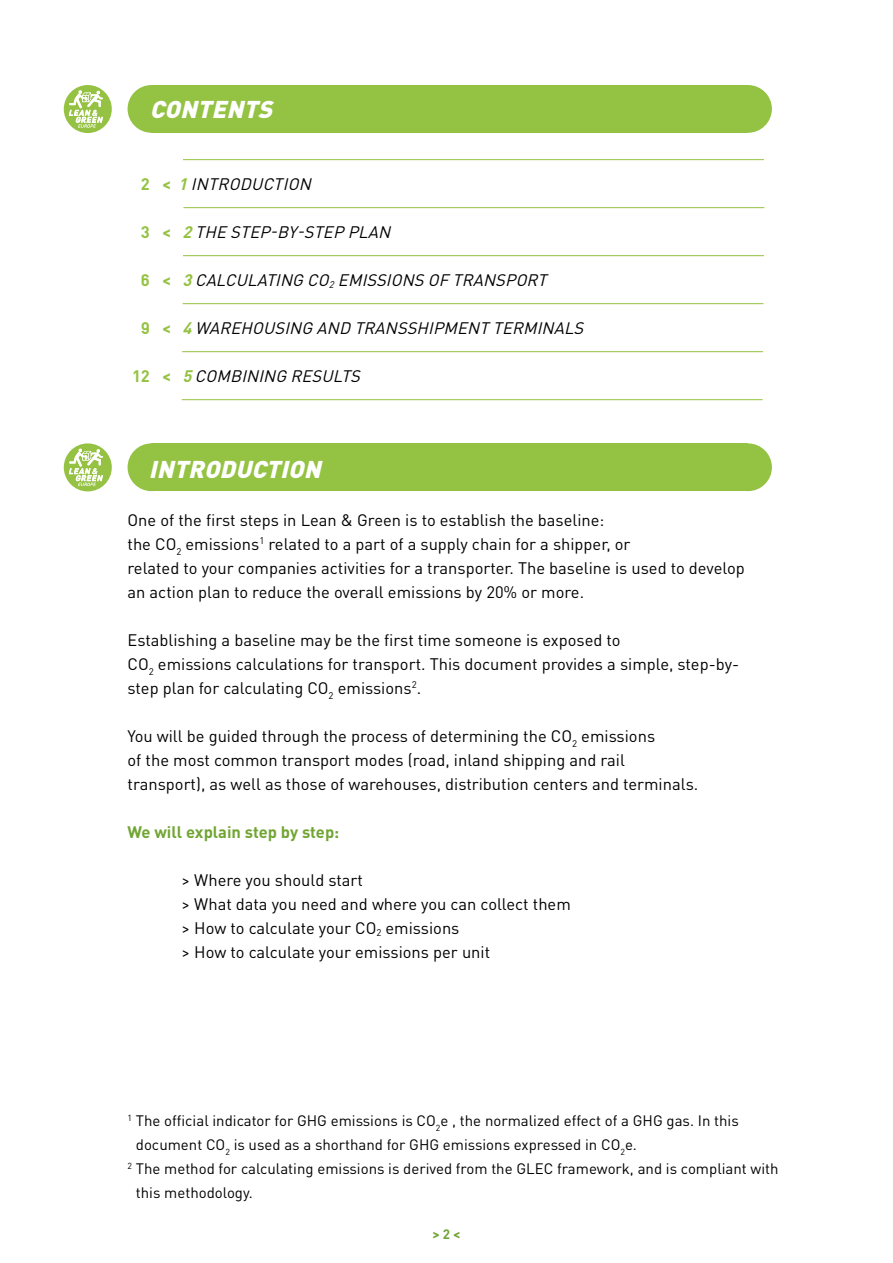
<style>
.page{position:relative;width:893px;height:1263px;background:#fff}
.page>*{position:absolute;margin:0;border:0;box-sizing:border-box;transform-origin:0 0}
.t1{font:italic 900 24px "DIN Pro";color:#fff}
.t2{font:16.5px/24px "DIN Pro";color:#000}
.t3{font:italic 16.5px "DIN Pro";color:#000}
.t4{font:700 16.5px "DIN Pro";color:#71a533}
.t5{font:15px "DIN Pro";color:#000}
.t6{font:700 13.5px "DIN Pro";color:#71a533}
.s1{font-weight:700;font-style:normal;color:#94c242}
.s2{font-weight:700;color:#94c242}
</style>
<div class="page">
<div style="left:151px;top:443px;width:597px;height:48px;background:#94c242"></div>
<div style="left:128px;top:443px;width:47px;height:48px;background:#94c242;border-radius:50%"></div>
<div style="left:724px;top:443px;width:48px;height:48px;background:#94c242;border-radius:50%"></div>
<div style="left:151px;top:85px;width:597px;height:48px;background:#94c242"></div>
<div style="left:128px;top:85px;width:47px;height:48px;background:#94c242;border-radius:50%"></div>
<div style="left:724px;top:85px;width:48px;height:48px;background:#94c242;border-radius:50%"></div>
<svg style="left:64px;top:443px;width:48px;height:48px"></svg>
<hr style="left:183px;top:207px;width:581px;height:1px;background:#94c242">
<hr style="left:183px;top:159px;width:581px;height:1px;background:#94c242">
<hr style="left:183px;top:255px;width:581px;height:1px;background:#94c242">
<hr style="left:183px;top:303px;width:580px;height:1px;background:#94c242">
<hr style="left:182px;top:351px;width:581px;height:1px;background:#94c242">
<hr style="left:182px;top:399px;width:581px;height:1px;background:#94c242">
<svg style="left:64px;top:85px;width:48px;height:48px"></svg>
<h1 class="t1" style="left:150px;top:93px;width:131px">CONTENTS</h1>
<p class="t3" style="left:141px;top:173px;width:176px"><span class="s1">2 &lt;</span> <span class="s2">1</span> INTRODUCTION</p>
<p class="t3" style="left:141px;top:221px;width:255px"><span class="s1">3 &lt;</span> <span class="s2">2</span> THE STEP-BY-STEP PLAN</p>
<p class="t3" style="left:141px;top:269px;width:412px"><span class="s1">6 &lt;</span> <span class="s2">3</span> CALCULATING CO<sub>2</sub> EMISSIONS OF TRANSPORT</p>
<p class="t3" style="left:141px;top:317px;width:449px"><span class="s1">9 &lt;</span> <span class="s2">4</span> WAREHOUSING AND TRANSSHIPMENT TERMINALS</p>
<p class="t3" style="left:132px;top:365px;width:234px"><span class="s1">1 2 &lt;</span> <span class="s2">5</span>COMBINING RESULTS</p>
<h1 class="t1" style="left:149px;top:453px;width:180px">INTRODUCTION</h1>
<p class="t2" style="left:128px;top:507px;width:619px">One of the first steps in Lean &amp; Green is to establish the baseline:<br>the CO<sub>2</sub> emissions<sup>1</sup> related to a part of a supply chain for a shipper, or<br>related to your companies activities for a transporter. The baseline is used to develop an action plan to reduce the overall emissions by 20% or more.</p>
<p class="t2" style="left:128px;top:627px;width:613px">Establishing a baseline may be the first time someone is exposed to<br>CO<sub>2</sub> emissions calculations for transport. This document provides a simple, step-by&shy;step plan for calculating CO<sub>2</sub> emissions<sup>2</sup>.</p>
<p class="t2" style="left:128px;top:723px;width:572px">You will be guided through the process of determining the CO<sub>2</sub> emissions<br>of the most common transport modes (road, inland shipping and rail transport), as well as those of warehouses, distribution centers and terminals.</p>
<p class="t4" style="left:128px;top:821px;width:213px">We will explain step by step:</p>
<p class="t2" style="left:182px;top:867px;width:391px">&gt; Where you should start<br>&gt; What data you need and where you can collect them &gt; How to calculate your CO<sub>2</sub> emissions<br>&gt; How to calculate your emissions per unit</p>
<p class="t5" style="left:128px;top:1111px;width:613px"><sup>1</sup> The official indicator for GHG emissions is CO<sub>2</sub>e , the normalized effect of a GHG gas. In this</p>
<p class="t5" style="left:136px;top:1135px;width:503px">document CO<sub>2</sub> is used as a shorthand for GHG emissions expressed in CO<sub>2</sub>e.</p>
<p class="t5" style="left:128px;top:1159px;width:653px"><sup>2</sup> The method for calculating emissions is derived from the GLEC framework, and is compliant with</p>
<p class="t5" style="left:136px;top:1183px;width:118px">this methodology.</p>
<p class="t6" style="left:432px;top:1225px;width:30px">&gt; 2 &lt;</p>
</div>
